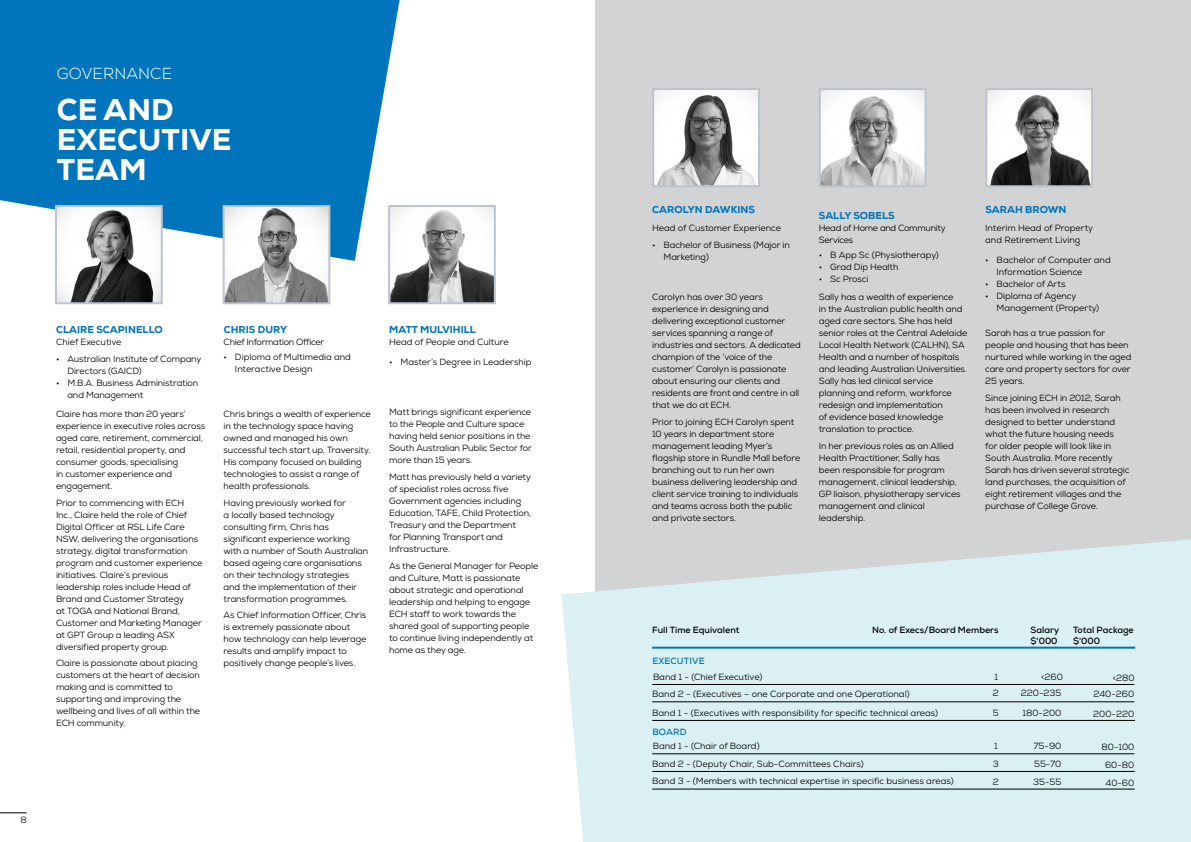
<style>
.page{position:relative;width:1191px;height:842px;background:#fff}
.page>*{position:absolute;margin:0;border:0;box-sizing:border-box;transform-origin:0 0}
.t1{font:800 30px/30px "Nexa";letter-spacing:.005em;color:#fff}
.t2{font:300 16px "Nexa";letter-spacing:.005em;color:#fff}
.t3{font:800 10px "Nexa";letter-spacing:.005em;color:#0074bc}
.t4{font:9px/12px "Nexa";letter-spacing:-.01em;color:#000}
.t5{font:700 9px/10.8px "Nexa";color:#000}
.t6{font:9px/12px "Nexa";letter-spacing:-.03em;color:#000}
.t7{font:700 9px "Nexa";letter-spacing:.015em;color:#0074bc}
</style>
<div class="page">
<svg style="left:0;top:813px;width:27px;height:1px"></svg>
<div style="left:595px;top:0;width:596px;height:842px;background:#d1d3d4"></div>
<svg style="left:0;top:0;width:399px;height:261px;background:#1b83c3"></svg>
<img style="left:226px;top:208px;width:101px;height:93px">
<div style="left:223px;top:205px;width:107px;height:99px;border:2px solid #bec3ce"></div>
<img style="left:58px;top:208px;width:102px;height:93px">
<div style="left:55px;top:205px;width:108px;height:99px;border:2px solid #bec3ce"></div>
<img style="left:391px;top:208px;width:102px;height:93px">
<div style="left:388px;top:205px;width:108px;height:99px;border:2px solid #bec3ce"></div>
<img style="left:822px;top:91px;width:101px;height:93px">
<div style="left:819px;top:88px;width:107px;height:99px;border:2px solid #bec3ce"></div>
<img style="left:655px;top:91px;width:102px;height:93px">
<div style="left:652px;top:88px;width:108px;height:99px;border:2px solid #bec3ce"></div>
<img style="left:988px;top:91px;width:102px;height:93px">
<div style="left:985px;top:88px;width:108px;height:99px;border:2px solid #bec3ce"></div>
<svg style="left:561px;top:539px;width:630px;height:303px;background:#d9ecee"></svg>
<hr style="left:652px;top:647px;width:483px;height:2px;background:#0074bc">
<hr style="left:652px;top:684px;width:482px;height:1px;background:#000">
<hr style="left:652px;top:702px;width:482px;height:1px;background:#000">
<hr style="left:652px;top:720px;width:483px;height:1px;background:#000">
<hr style="left:652px;top:754px;width:482px;height:1px;background:#000">
<hr style="left:652px;top:771px;width:482px;height:1px;background:#000">
<hr style="left:652px;top:789px;width:482px;height:1px;background:#000">
<h2 class="t2" style="left:57px;top:64px;width:117px">GOVERNANCE</h2>
<h1 class="t1" style="left:57px;top:95px;width:176px">CE AND<br>EXECUTIVE<br>TEAM</h1>
<p class="t3" style="left:56px;top:323px;width:108px">CLAIRE SCAPINELLO</p>
<p class="t4" style="left:56px;top:336px;width:67px">Chief Executive</p>
<p class="t4" style="left:67px;top:353px;width:135px;text-indent:-11px">• Australian Institute of Company<br>Directors (GAICD)</p>
<p class="t4" style="left:67px;top:377px;width:132px;text-indent:-11px">• M.B.A. Business Administration and Management</p>
<p class="t4" style="left:56px;top:408px;width:151px">Claire has more than 20 years’ experience in executive roles across aged care, retirement, commercial, retail, residential property, and consumer goods, specialising<br>in customer experience and engagement.</p>
<p class="t4" style="left:56px;top:496px;width:148px">Prior to commencing with ECH<br>Inc., Claire held the role of Chief<br>Digital Officer at RSL Life Care<br>NSW, delivering the organisations strategy, digital transformation program and customer experience initiatives. Claire’s previous leadership roles include Head of<br>Brand and Customer Strategy<br>at TOGA and National Brand,<br>Customer and Marketing Manager at GPT Group a leading ASX diversified property group.</p>
<p class="t4" style="left:56px;top:657px;width:146px">Claire is passionate about placing customers at the heart of decision making and is committed to supporting and improving the wellbeing and lives of all within the<br>ECH community.</p>
<p class="t3" style="left:224px;top:323px;width:65px">CHRIS DURY</p>
<p class="t6" style="left:224px;top:336px;width:102px">Chief Information Officer</p>
<p class="t4" style="left:235px;top:350px;width:117px;text-indent:-11px">• Diploma of Multimedia and<br>Interactive Design</p>
<p class="t4" style="left:224px;top:408px;width:149px">Chris brings a wealth of experience in the technology space having owned and managed his own successful tech start up, Traversity.<br>His company focused on building technologies to assist a range of health professionals.</p>
<p class="t4" style="left:224px;top:496px;width:146px">Having previously worked for<br>a locally based technology consulting firm, Chris has significant experience working with a number of South Australian based ageing care organisations on their technology strategies<br>and the implementation of their transformation programmes.</p>
<p class="t4" style="left:224px;top:609px;width:144px">As Chief Information Officer, Chris is extremely passionate about how technology can help leverage results and amplify impact to positively change people’s lives.</p>
<p class="t3" style="left:389px;top:323px;width:88px">MATT MULVIHILL</p>
<p class="t4" style="left:389px;top:336px;width:121px">Head of People and Culture</p>
<p class="t4" style="left:389px;top:356px;width:144px">• Master’s Degree in Leadership</p>
<p class="t4" style="left:389px;top:406px;width:144px">Matt brings significant experience to the People and Culture space having held senior positions in the<br>South Australian Public Sector for more than 15 years.</p>
<p class="t4" style="left:389px;top:471px;width:144px">Matt has previously held a variety of specialist roles across five<br>Government agencies including<br>Education, TAFE, Child Protection,<br>Treasury and the Department<br>for Planning Transport and<br>Infrastructure.</p>
<p class="t4" style="left:389px;top:560px;width:151px">As the General Manager for People and Culture, Matt is passionate about strategic and operational leadership and helping to engage<br>ECH staff to work towards the shared goal of supporting people to continue living independently at home as they age.</p>
<p class="t4" style="left:21px;top:814px;width:8px">8</p>
<p class="t3" style="left:652px;top:203px;width:104px">CAROLYN DAWKINS</p>
<p class="t4" style="left:652px;top:222px;width:130px">Head of Customer Experience</p>
<p class="t4" style="left:663px;top:239px;width:128px;text-indent:-11px">• Bachelor of Business (Major in<br>Marketing)</p>
<p class="t4" style="left:652px;top:291px;width:150px">Carolyn has over 30 years experience in designing and delivering exceptional customer services spanning a range of industries and sectors. A dedicated champion of the ‘voice of the customer’ Carolyn is passionate about ensuring our clients and residents are front and centre in all that we do at ECH.</p>
<p class="t4" style="left:652px;top:415px;width:150px">Prior to joining ECH Carolyn spent<br>10 years in department store management leading Myer’s flagship store in Rundle Mall before branching out to run her own business delivering leadership and client service training to individuals and teams across both the public and private sectors.</p>
<p class="t3" style="left:819px;top:209px;width:77px">SALLY SOBELS</p>
<p class="t6" style="left:819px;top:222px;width:128px">Head of Home and Community<br>Services</p>
<p class="t4" style="left:819px;top:248px;width:121px">• B App Sc (Physiotherapy)</p>
<p class="t4" style="left:819px;top:260px;width:81px">• Grad Dip Health</p>
<p class="t4" style="left:819px;top:272px;width:51px">• Sc Prosci</p>
<p class="t4" style="left:819px;top:291px;width:150px">Sally has a wealth of experience<br>in the Australian public health and aged care sectors. She has held senior roles at the Central Adelaide<br>Local Health Network (CALHN), SA<br>Health and a number of hospitals and leading Australian Universities.<br>Sally has led clinical service planning and reform, workforce redesign and implementation<br>of evidence based knowledge translation to practice.</p>
<p class="t4" style="left:819px;top:439px;width:143px">In her previous roles as an Allied<br>Health Practitioner, Sally has been responsible for program management, clinical leadership,<br>GP liaison, physiotherapy services management and clinical leadership.</p>
<p class="t3" style="left:985px;top:203px;width:83px">SARAH BROWN</p>
<p class="t4" style="left:985px;top:222px;width:109px">Interim Head of Property and Retirement Living</p>
<p class="t4" style="left:996px;top:254px;width:116px;text-indent:-11px">• Bachelor of Computer and<br>Information Science</p>
<p class="t4" style="left:985px;top:278px;width:82px">• Bachelor of Arts</p>
<p class="t4" style="left:996px;top:290px;width:104px;text-indent:-11px">• Diploma of Agency<br>Management (Property)</p>
<p class="t4" style="left:985px;top:327px;width:148px">Sarah has a true passion for people and housing that has been nurtured while working in the aged care and property sectors for over<br>25 years.</p>
<p class="t4" style="left:985px;top:391px;width:145px">Since joining ECH in 2012, Sarah has been involved in research designed to better understand what the future housing needs<br>for older people will look like in<br>South Australia. More recently<br>Sarah has driven several strategic land purchases, the acquisition of eight retirement villages and the purchase of College Grove.</p>
<p class="t5" style="left:872px;top:625px;width:128px">No. of Execs/Board Members</p>
<p class="t4" style="left:992px;top:668px;width:8px;line-height:16.6px">1<br>2</p>
<p class="t4" style="left:992px;top:707px;width:7px">5</p>
<p class="t4" style="left:992px;top:737px;width:8px;line-height:17.8px;text-align:justify">1<br>3<br>2</p>
<p class="t5" style="left:1030px;top:625px;width:30px">Salary $'000</p>
<p class="t4" style="left:1020px;top:668px;width:44px;line-height:16.6px;text-align:right">&lt;260<br>220-235</p>
<p class="t4" style="left:1022px;top:707px;width:40px">180-200</p>
<p class="t4" style="left:1033px;top:737px;width:30px;line-height:17.8px;text-align:justify">75-90<br>55-70<br>35-55</p>
<p class="t5" style="left:652px;top:625px;width:89px">Full Time Equivalent</p>
<p class="t5" style="left:1073px;top:625px;width:62px">Total Package $'000</p>
<p class="t7" style="left:652px;top:655px;width:54px">EXECUTIVE</p>
<p class="t4" style="left:653px;top:671px;width:111px">Band 1 - (Chief Executive)</p>
<p class="t4" style="left:1113px;top:671px;width:23px">&lt;280</p>
<p class="t4" style="left:652px;top:688px;width:259px">Band 2 - (Executives – one Corporate and one Operational)</p>
<p class="t4" style="left:1093px;top:688px;width:42px">240-260</p>
<p class="t4" style="left:652px;top:707px;width:287px">Band 1 - (Executives with responsibility for specific technical areas)</p>
<p class="t4" style="left:1093px;top:707px;width:43px">200-220</p>
<p class="t4" style="left:652px;top:740px;width:108px">Band 1 - (Chair of Board)</p>
<p class="t4" style="left:1101px;top:741px;width:34px">80-100</p>
<p class="t4" style="left:652px;top:758px;width:213px">Band 2 - (Deputy Chair, Sub-Committees Chairs)</p>
<p class="t4" style="left:1105px;top:758px;width:31px">60-80</p>
<p class="t4" style="left:652px;top:775px;width:303px">Band 3 - (Members with technical expertise in specific business areas)</p>
<p class="t7" style="left:652px;top:726px;width:36px">BOARD</p>
<p class="t4" style="left:1105px;top:776px;width:30px">40-60</p>
</div>
